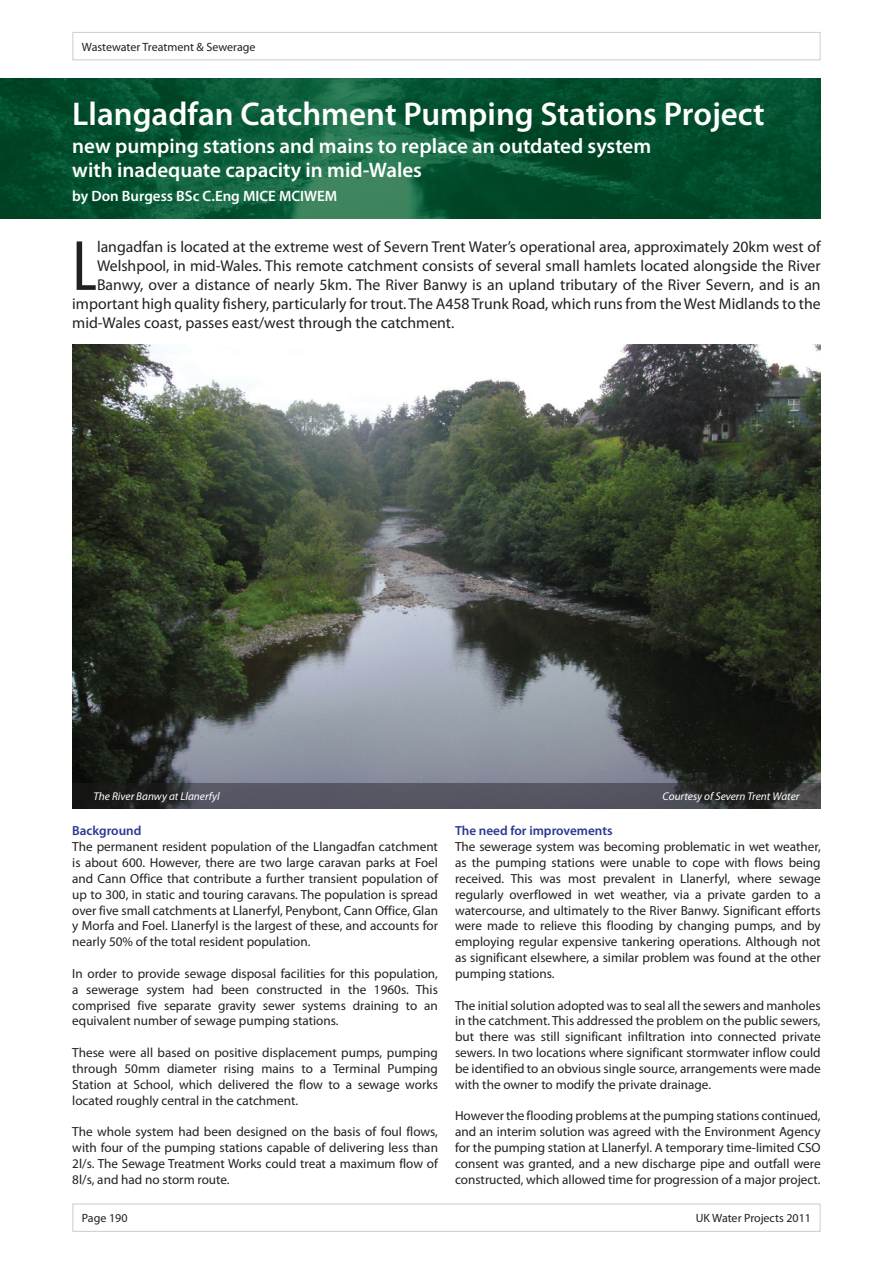
<style>
.page{position:relative;width:893px;height:1263px;background:#fff}
.page>*{position:absolute;margin:0;border:0;box-sizing:border-box;transform-origin:0 0}
.t1{font:condensed 71.85px "Myriad Pro";color:#231f20}
.t2{font:600 33px "Myriad Pro";color:#fff}
.t3{font:600 21px/24px "Myriad Pro";color:#fff}
.t4{font:15.75px "Myriad Pro";color:#231f20}
.t5{font:600 15px "Myriad Pro";color:#fff}
.t6{font:13.2px/15.9px "Myriad Pro";color:#231f20;text-align:justify}
.t7{font:600 13.2px "Myriad Pro";color:#283890}
.t8{font:12px "Myriad Pro";color:#231f20}
.t9{font:italic 11.25px "Myriad Pro";color:#fff}
</style>
<div class="page">
<img style="left:72px;top:345px;width:749px;height:438px">
<img style="left:0;top:79px;width:820px;height:140px">
<svg style="left:72px;top:783px;width:749px;height:25px;background:#45454d"></svg>
<div style="left:72px;top:32px;width:749px;height:28px;border:1px solid #d1d2d4"></div>
<div style="left:72px;top:1203px;width:749px;height:29px;border:1px solid #d1d2d4"></div>
<p class="t8" style="left:82px;top:39px;width:175px">Wastewater Treatment &amp; Sewerage</p>
<h2 class="t2" style="left:72px;top:93px;width:694px">Llangadfan Catchment Pumping Stations Project</h2>
<h3 class="t3" style="left:72px;top:134px;width:580px">new pumping stations and mains to replace an outdated system with inadequate capacity in mid-Wales</h3>
<p class="t5" style="left:72px;top:187px;width:267px">by Don Burgess BSc C.Eng MICE MCIWEM</p>
<h1 class="t1" style="left:72px;top:223px;width:26px">L</h1>
<p class="t4" style="left:97px;top:237px;width:725px">langadfan is located at the extreme west of Severn Trent Water’s operational area, approximately 20km west of</p>
<p class="t4" style="left:97px;top:256px;width:725px">Welshpool, in mid-Wales. This remote catchment consists of several small hamlets located alongside the River</p>
<p class="t4" style="left:97px;top:275px;width:725px">Banwy, over a distance of nearly 5km. The River Banwy is an upland tributary of the River Severn, and is an</p>
<p class="t4" style="left:72px;top:294px;width:750px">important high quality fishery, particularly for trout. The A458 Trunk Road, which runs from the West Midlands to the</p>
<p class="t4" style="left:72px;top:313px;width:384px">mid-Wales coast, passes east/west through the catchment.</p>
<p class="t9" style="left:94px;top:789px;width:128px">The River Banwy at Llanerfyl</p>
<p class="t9" style="left:663px;top:789px;width:138px">Courtesy of Severn Trent Water</p>
<p class="t7" style="left:72px;top:822px;width:71px">Background</p>
<p class="t6" style="left:72px;top:838px;width:367px">The permanent resident population of the Llangadfan catchment is about 600. However, there are two large caravan parks at Foel and Cann Office that contribute a further transient population of up to 300, in static and touring caravans. The population is spread over five small catchments at Llanerfyl, Penybont, Cann Office, Glan y Morfa and Foel. Llanerfyl is the largest of these, and accounts for nearly 50% of the total resident population.</p>
<p class="t6" style="left:72px;top:965px;width:367px">In order to provide sewage disposal facilities for this population, a sewerage system had been constructed in the 1960s. This comprised five separate gravity sewer systems draining to an equivalent number of sewage pumping stations.</p>
<p class="t6" style="left:72px;top:1044px;width:367px">These were all based on positive displacement pumps, pumping through 50mm diameter rising mains to a Terminal Pumping Station at School, which delivered the flow to a sewage works located roughly central in the catchment.</p>
<p class="t6" style="left:72px;top:1124px;width:367px">The whole system had been designed on the basis of foul flows, with four of the pumping stations capable of delivering less than 2l/s. The Sewage Treatment Works could treat a maximum flow of 8l/s, and had no storm route.</p>
<p class="t7" style="left:455px;top:822px;width:159px">The need for improvements</p>
<p class="t6" style="left:455px;top:838px;width:367px">The sewerage system was becoming problematic in wet weather, as the pumping stations were unable to cope with flows being received. This was most prevalent in Llanerfyl, where sewage regularly overflowed in wet weather, via a private garden to a watercourse, and ultimately to the River Banwy. Significant efforts were made to relieve this flooding by changing pumps, and by employing regular expensive tankering operations. Although not as significant elsewhere, a similar problem was found at the other pumping stations.</p>
<p class="t6" style="left:455px;top:997px;width:367px">The initial solution adopted was to seal all the sewers and manholes in the catchment. This addressed the problem on the public sewers, but there was still significant infiltration into connected private sewers. In two locations where significant stormwater inflow could be identified to an obvious single source, arrangements were made with the owner to modify the private drainage.</p>
<p class="t6" style="left:455px;top:1108px;width:367px">However the flooding problems at the pumping stations continued, and an interim solution was agreed with the Environment Agency for the pumping station at Llanerfyl. A temporary time-limited CSO consent was granted, and a new discharge pipe and outfall were constructed, which allowed time for progression of a major project.</p>
<p class="t8" style="left:82px;top:1211px;width:47px">Page 190</p>
<p class="t8" style="left:696px;top:1211px;width:117px">UK Water Projects 2011</p>
</div>
